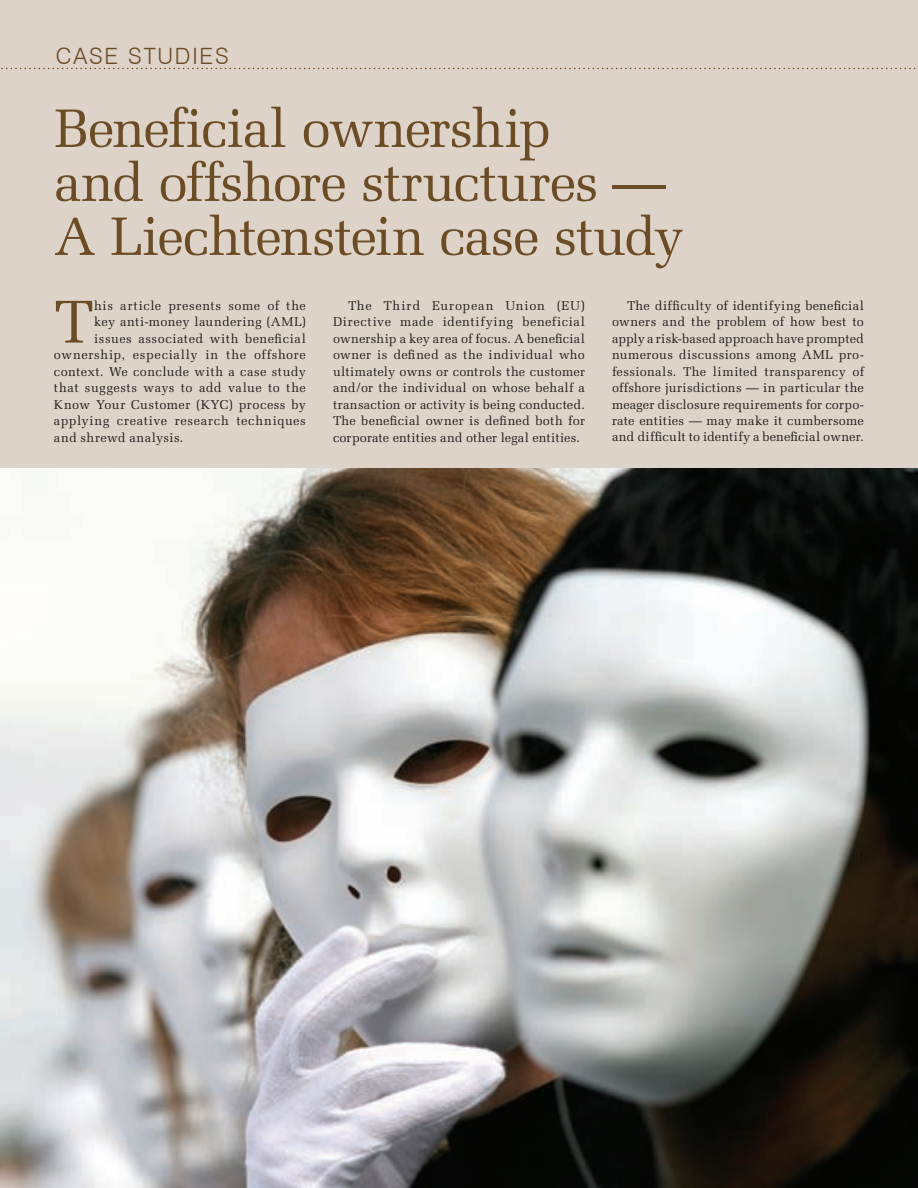
<style>
.page{position:relative;width:918px;height:1188px;background:#fff}
.page>*{position:absolute;margin:0;border:0;box-sizing:border-box;transform-origin:0 0}
.t1{font:60.45px "Melior";color:#6c4c25}
.t2{font:54px/54px "Melior";letter-spacing:-.03em;color:#6c4c25}
.t3{font:300 22.5px "Swiss 721 BT";letter-spacing:.08em;color:#6c4c25}
.t4{font:12.75px/16.5px "Melior";letter-spacing:.035em;color:#231f20;text-align:justify}
</style>
<div class="page">
<div style="left:0;top:0;width:918px;height:522px;background:#ddd3c8"></div>
<img style="left:0;top:468px;width:918px;height:720px">
<svg style="left:1px;top:68px;width:915px;height:1px"></svg>
<h3 class="t3" style="left:56px;top:42px;width:174px">CASE STUDIES</h3>
<h2 class="t2" style="left:54px;top:102px;width:631px">Beneficial ownership<br>and offshore structures —<br>A Liechtenstein case study</h2>
<h1 class="t1" style="left:54px;top:286px;width:42px">T</h1>
<p class="t4" style="left:94px;top:297px;width:213px">his article presents some of the</p>
<p class="t4" style="left:94px;top:313px;width:213px">key anti-money laundering (AML)</p>
<p class="t4" style="left:94px;top:330px;width:213px">issues associated with beneficial</p>
<p class="t4" style="left:54px;top:346px;width:253px">ownership, especially in the offshore</p>
<p class="t4" style="left:54px;top:363px;width:253px">context. We conclude with a case study</p>
<p class="t4" style="left:54px;top:379px;width:254px">that suggests ways to add value to the</p>
<p class="t4" style="left:54px;top:396px;width:254px">Know Your Customer (KYC) process by</p>
<p class="t4" style="left:54px;top:412px;width:253px">applying creative research techniques</p>
<p class="t4" style="left:54px;top:429px;width:131px">and shrewd analysis.</p>
<p class="t4" style="left:333px;top:297px;width:254px;text-indent:15px">The Third European Union (EU)<br>Directive made identifying beneficial ownership a key area of focus. A beneficial owner is defined as the individual who ultimately owns or controls the customer and/or the individual on whose behalf a transaction or activity is being conducted.<br>The beneficial owner is defined both for corporate entities and other legal entities.</p>
<p class="t4" style="left:612px;top:297px;width:254px;text-indent:15px">The difficulty of identifying beneficial owners and the problem of how best to apply a risk-based approach have prompted numerous discussions among AML pro&shy;fessionals. The limited transparency of offshore jurisdictions — in particular the meager disclosure requirements for corpo&shy;rate entities — may make it cumbersome and difficult to identify a beneficial owner.</p>
</div>
